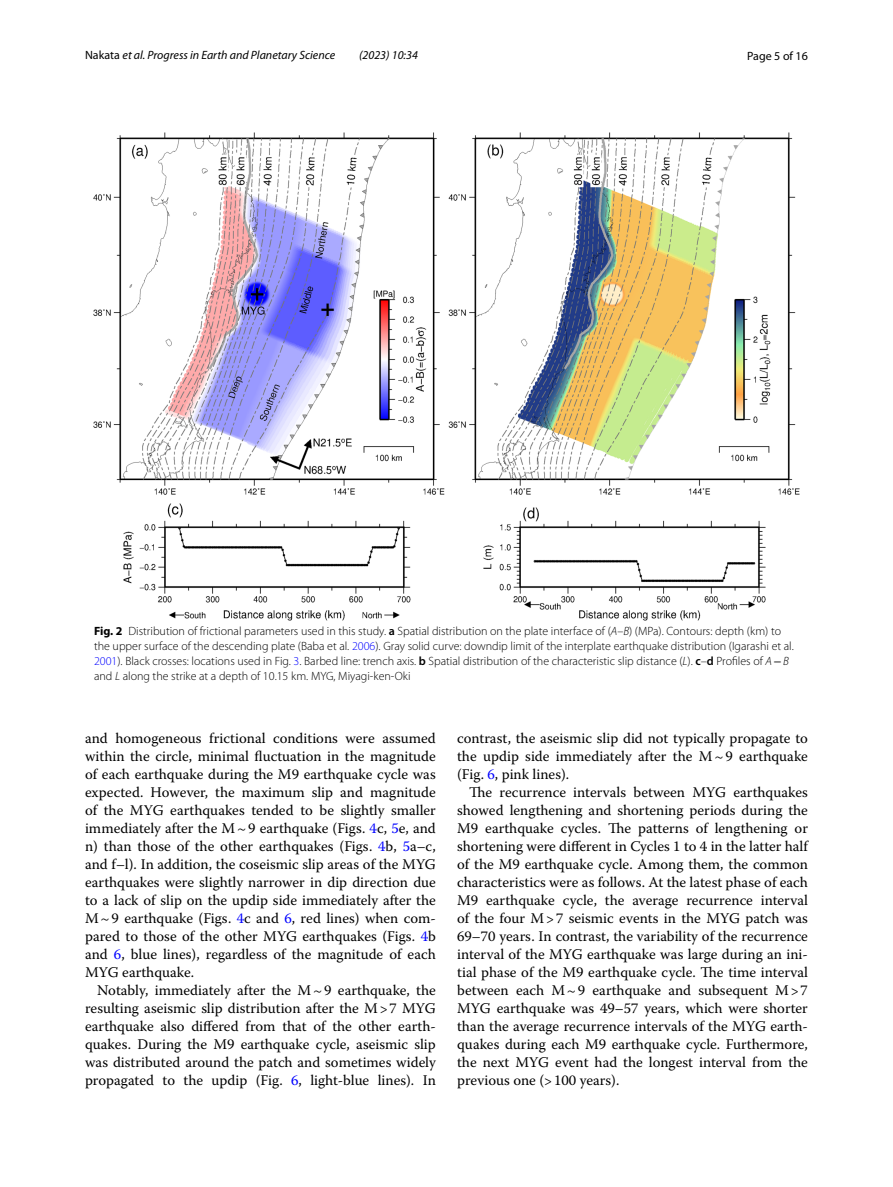
<style>
.page{position:relative;width:893px;height:1187px;background:#fff}
.page>*{position:absolute;margin:0;border:0;box-sizing:border-box;transform-origin:0 0}
.t1{font:14.7px/18px "Warnock Pro";color:#000;text-align:justify}
.t2{font:300 12px/15px "Myriad Pro";color:#000}
.t3{font:italic 12px "Myriad Pro";color:#000}
.t4{font:12px "Myriad Pro";color:#000}
.s1{font-style:normal}
.s2{font-weight:700}
.s3{font-weight:600}
.s4{font-style:italic}
.s5{color:#00f}
.s6{font-family:"STIX";font-weight:400}
</style>
<div class="page">
<img style="left:94px;top:133px;width:705px;height:487px">
<p class="t3" style="left:85px;top:48px;width:252px"><span class="s1">Nakata</span> et al. Progress in Earth and Planetary Science</p>
<p class="t3" style="left:359px;top:48px;width:60px">(2023) 10:34</p>
<p class="t4" style="left:747px;top:48px;width:62px">Page 5 of 16</p>
<p class="t2" style="left:94px;top:624px;width:701px"><span class="s2">Fig. 2</span> Distribution of frictional parameters used in this study. <span class="s3">a</span> Spatial distribution on the plate interface of (<span class="s4">A</span>–<span class="s4">B</span>) (MPa). Contours: depth (km) to the upper surface of the descending plate (Baba et al. <span class="s5">2006</span>). Gray solid curve: downdip limit of the interplate earthquake distribution (Igarashi et al.<br><span class="s5">2001</span>). Black crosses: locations used in Fig. <span class="s5">3</span>. Barbed line: trench axis. <span class="s3">b</span> Spatial distribution of the characteristic slip distance (<span class="s4">L</span>). <span class="s3">c</span>–<span class="s3">d</span> Profiles of <span class="s4">A</span><span class="s6">−</span><span class="s4">B </span>and <span class="s4">L</span> along the strike at a depth of 10.15 km. MYG, Miyagi-ken-Oki</p>
<p class="t1" style="left:85px;top:728px;width:352px">and homogeneous frictional conditions were assumed within the circle, minimal fluctuation in the magnitude of each earthquake during the M9 earthquake cycle was expected. However, the maximum slip and magnitude of the MYG earthquakes tended to be slightly smaller immediately after the M~9 earthquake (Figs. <span class="s5">4</span>c, <span class="s5">5</span>e, and n) than those of the other earthquakes (Figs. <span class="s5">4</span>b, <span class="s5">5</span>a–c, and f–l). In addition, the coseismic slip areas of the MYG earthquakes were slightly narrower in dip direction due to a lack of slip on the updip side immediately after the M~9 earthquake (Figs. <span class="s5">4</span>c and <span class="s5">6</span>, red lines) when com&shy;pared to those of the other MYG earthquakes (Figs. <span class="s5">4</span>b and <span class="s5">6</span>, blue lines), regardless of the magnitude of each MYG earthquake.</p>
<p class="t1" style="left:85px;top:980px;width:352px;text-indent:12px">Notably, immediately after the M~9 earthquake, the resulting aseismic slip distribution after the M&gt;7 MYG earthquake also differed from that of the other earth&shy;quakes. During the M9 earthquake cycle, aseismic slip was distributed around the patch and sometimes widely propagated to the updip (Fig. <span class="s5">6</span>, light-blue lines). In</p>
<p class="t1" style="left:457px;top:728px;width:352px">contrast, the aseismic slip did not typically propagate to the updip side immediately after the M~9 earthquake (Fig. <span class="s5">6</span>, pink lines).</p>
<p class="t1" style="left:457px;top:782px;width:352px;text-indent:12px">The recurrence intervals between MYG earthquakes showed lengthening and shortening periods during the M9 earthquake cycles. The patterns of lengthening or shortening were different in Cycles 1 to 4 in the latter half of the M9 earthquake cycle. Among them, the common characteristics were as follows. At the latest phase of each M9 earthquake cycle, the average recurrence interval of the four M&gt;7 seismic events in the MYG patch was 69–70 years. In contrast, the variability of the recurrence interval of the MYG earthquake was large during an ini&shy;tial phase of the M9 earthquake cycle. The time interval between each M~9 earthquake and subsequent M&gt;7<br>MYG earthquake was 49–57 years, which were shorter than the average recurrence intervals of the MYG earth&shy;quakes during each M9 earthquake cycle. Furthermore, the next MYG event had the longest interval from the previous one (&gt;100 years).</p>
</div>
